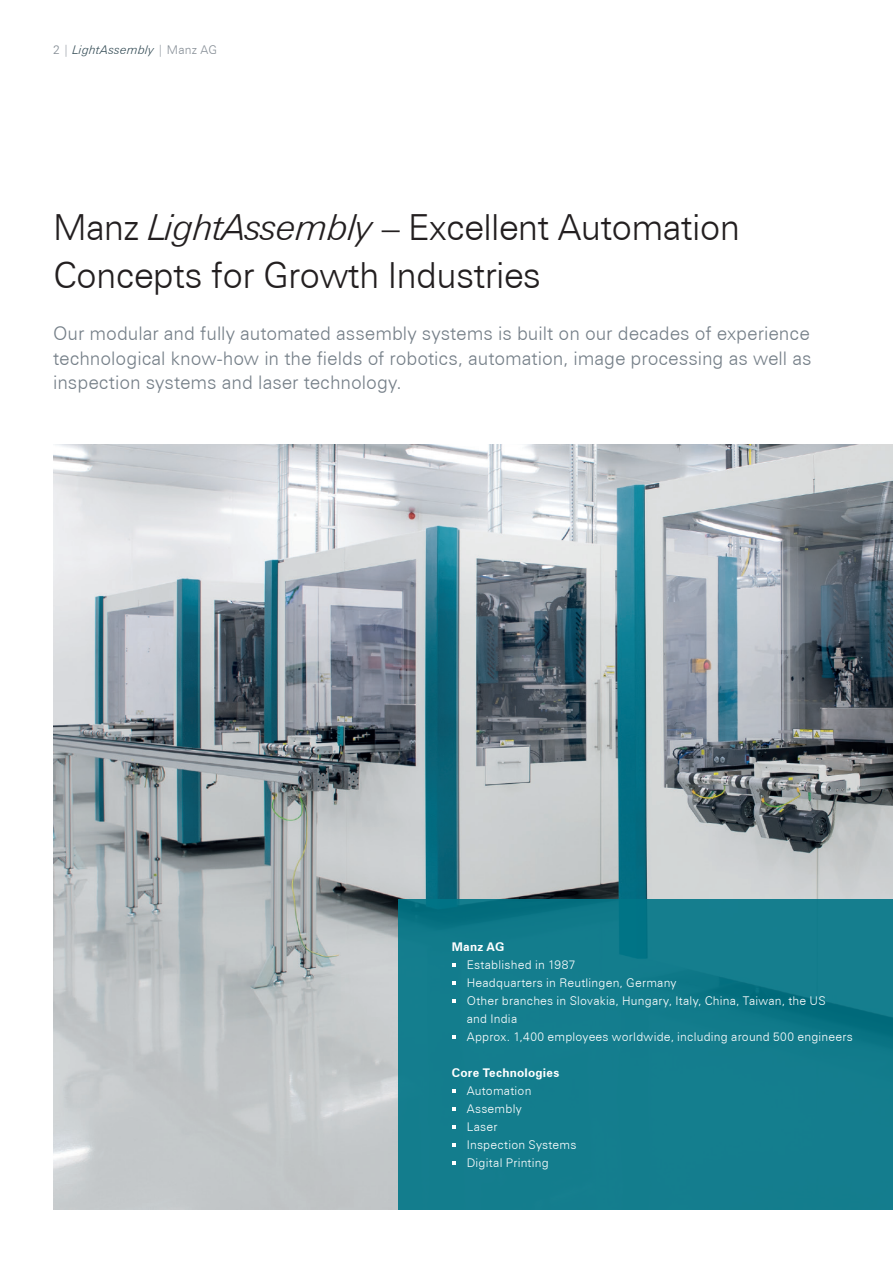
<style>
.page{position:relative;width:893px;height:1263px;background:#fff}
.page>*{position:absolute;margin:0;border:0;box-sizing:border-box;transform-origin:0 0}
.t1{font:300 36px/48px "Zurich BT";letter-spacing:-.02em;color:#231f20}
.t2{font:300 18.75px/24.8px "Zurich BT";color:#757f88;text-align:justify}
.t3{font:300 12px/18px "Zurich BT";letter-spacing:.02em;color:#fff}
.t4{font:italic 300 12px "Zurich BT";letter-spacing:.02em;color:#344c55}
.t5{font:700 12px "Zurich BT";letter-spacing:.02em;color:#fff}
.s1{font-style:normal;color:#878f97}
.s2{font-style:italic}
</style>
<div class="page">
<img style="left:53px;top:444px;width:840px;height:766px">
<div style="left:399px;top:900px;width:494px;height:310px;background:#147d8e"></div>
<p class="t4" style="left:53px;top:42px;width:165px"><span class="s1">2 |</span> LightAssembly <span class="s1">| Manz AG</span></p>
<h1 class="t1" style="left:53px;top:203px;width:688px">Manz <span class="s2">LightAssembly</span> – Excellent Automation<br>Concepts for Growth Industries</h1>
<h2 class="t2" style="left:53px;top:321px;width:760px">Our modular and fully automated assembly systems is built on our decades of experience technological know-how in the fields of robotics, automation, image processing as well as inspection systems and laser technology.</h2>
<p class="t5" style="left:452px;top:940px;width:54px">Manz AG</p>
<p class="t3" style="left:467px;top:956px;width:388px">Established in 1987<br>Headquarters in Reutlingen, Germany<br>Other branches in Slovakia, Hungary, Italy, China, Taiwan, the US<br>and India<br>Approx. 1,400 employees worldwide, including around 500 engineers</p>
<p class="t5" style="left:452px;top:1066px;width:109px">Core Technologies</p>
<p class="t3" style="left:467px;top:1082px;width:111px">Automation<br>Assembly<br>Laser<br>Inspection Systems<br>Digital Printing</p>
</div>
